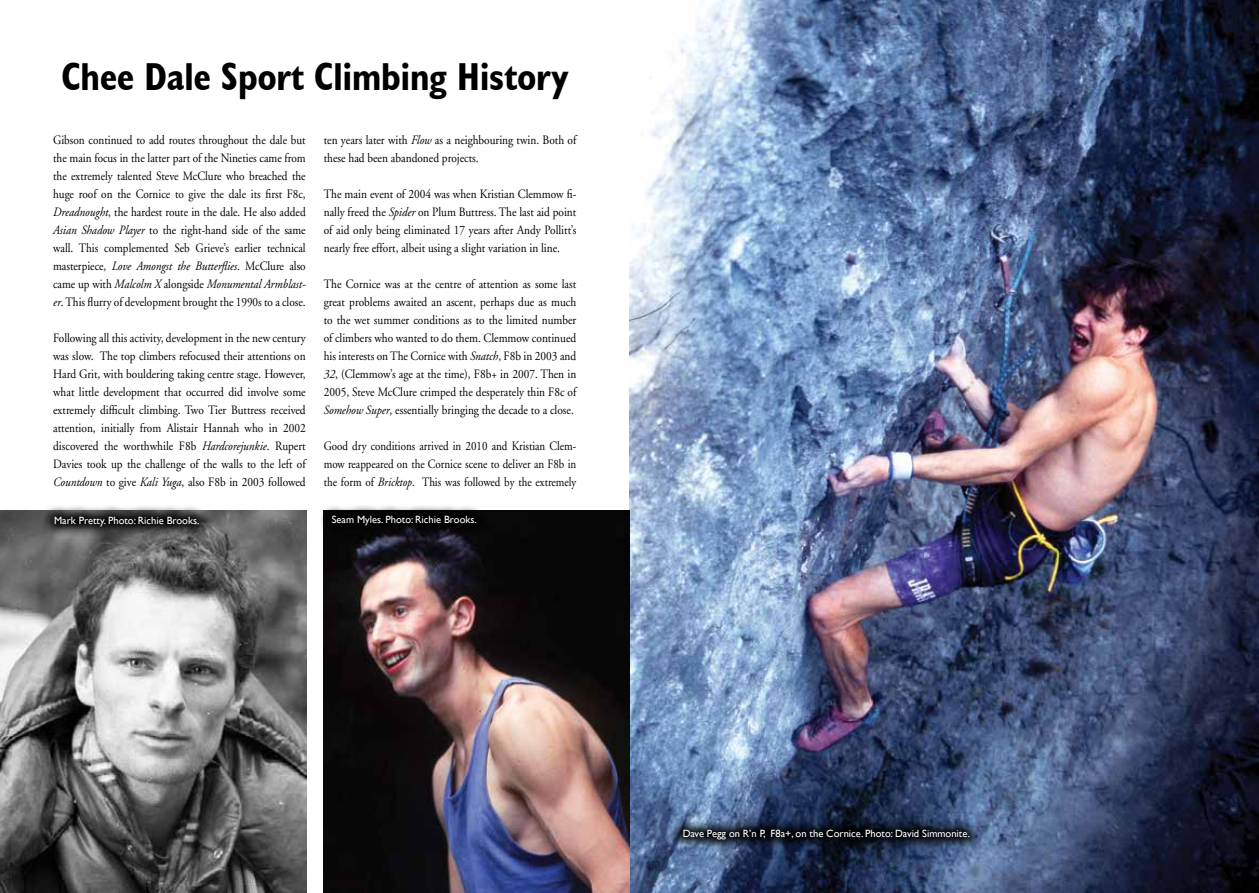
<style>
.page{position:relative;width:1259px;height:893px;background:#fff}
.page>*{position:absolute;margin:0;border:0;box-sizing:border-box;transform-origin:0 0}
.t1{font:700 condensed 39px "Humanist 521 BT";color:#000}
.t2{font:12.75px/18px "Adobe Garamond";color:#000;text-align:justify;scale:.89 1}
.t3{font:12.75px/18px "Adobe Garamond";color:#000;text-align:justify;scale:.88 1}
.t4{font:12.75px/18px "Adobe Garamond";color:#000;text-align:justify;scale:.86 1}
.t5{font:10.5px "Gill Sans";color:#fff}
.s1{font-style:italic}
</style>
<div class="page">
<img style="left:629px;top:0;width:630px;height:893px">
<img style="left:0;top:510px;width:306px;height:383px">
<img style="left:323px;top:510px;width:306px;height:383px">
<svg style="left:42px;top:506px;width:170px;height:33px;background:#515151"></svg>
<svg style="left:321px;top:506px;width:168px;height:33px;background:#252526"></svg>
<svg style="left:670px;top:817px;width:312px;height:35px;background:#222e45"></svg>
<h1 class="t1" style="left:61px;top:52px;width:508px">Chee Dale Sport Climbing History</h1>
<p class="t3" style="left:53px;top:131px;width:288px">Gibson continued to add routes throughout the dale but the main focus in the latter part of the Nineties came from the extremely talented Steve McClure who breached the huge roof on the Cornice to give the dale its first F8c, <span class="s1">Dreadnought</span>, the hardest route in the dale. He also added <span class="s1">Asian Shadow Player</span> to the right-hand side of the same wall. This complemented Seb Grieve’s earlier technical masterpiece, <span class="s1">Love Amongst the Butterflies</span>. McClure also came up with <span class="s1">Malcolm X</span> alongside <span class="s1">Monumental Armblast&shy;er</span>. This flurry of development brought the 1990s to a close.</p>
<p class="t2" style="left:53px;top:329px;width:285px">Following all this activity, development in the new century was slow. The top climbers refocused their attentions on Hard Grit, with bouldering taking centre stage. However, what little development that occurred did involve some extremely difficult climbing. Two Tier Buttress received attention, initially from Alistair Hannah who in 2002 discovered the worthwhile F8b <span class="s1">Hardcorejunkie</span>. Rupert Davies took up the challenge of the walls to the left of <span class="s1">Countdown</span> to give <span class="s1">Kali Yuga</span>, also F8b in 2003 followed</p>
<p class="t2" style="left:324px;top:131px;width:285px">ten years later with <span class="s1">Flow</span> as a neighbouring twin. Both of these had been abandoned projects.</p>
<p class="t2" style="left:324px;top:185px;width:285px">The main event of 2004 was when Kristian Clemmow fi&shy;nally freed the <span class="s1">Spider</span> on Plum Buttress. The last aid point of aid only being eliminated 17 years after Andy Pollitt’s nearly free effort, albeit using a slight variation in line.</p>
<p class="t2" style="left:324px;top:275px;width:285px">The Cornice was at the centre of attention as some last great problems awaited an ascent, perhaps due as much to the wet summer conditions as to the limited number of climbers who wanted to do them. Clemmow continued his interests on The Cornice with <span class="s1">Snatch</span>, F8b in 2003 and <span class="s1">32</span>, (Clemmow’s age at the time), F8b+ in 2007. Then in 2005, Steve McClure crimped the desperately thin F8c of <span class="s1">Somehow Super</span>, essentially bringing the decade to a close.</p>
<p class="t4" style="left:324px;top:437px;width:295px">Good dry conditions arrived in 2010 and Kristian Clem&shy;mow reappeared on the Cornice scene to deliver an F8b in the form of <span class="s1">Bricktop</span>. This was followed by the extremely</p>
<p class="t5" style="left:54px;top:514px;width:147px">Mark Pretty. Photo: Richie Brooks.</p>
<p class="t5" style="left:332px;top:514px;width:147px">Seam Myles. Photo: Richie Brooks.</p>
<p class="t5" style="left:682px;top:827px;width:289px">Dave Pegg on R’n P, F8a+, on the Cornice. Photo: David Simmonite.</p>
</div>
